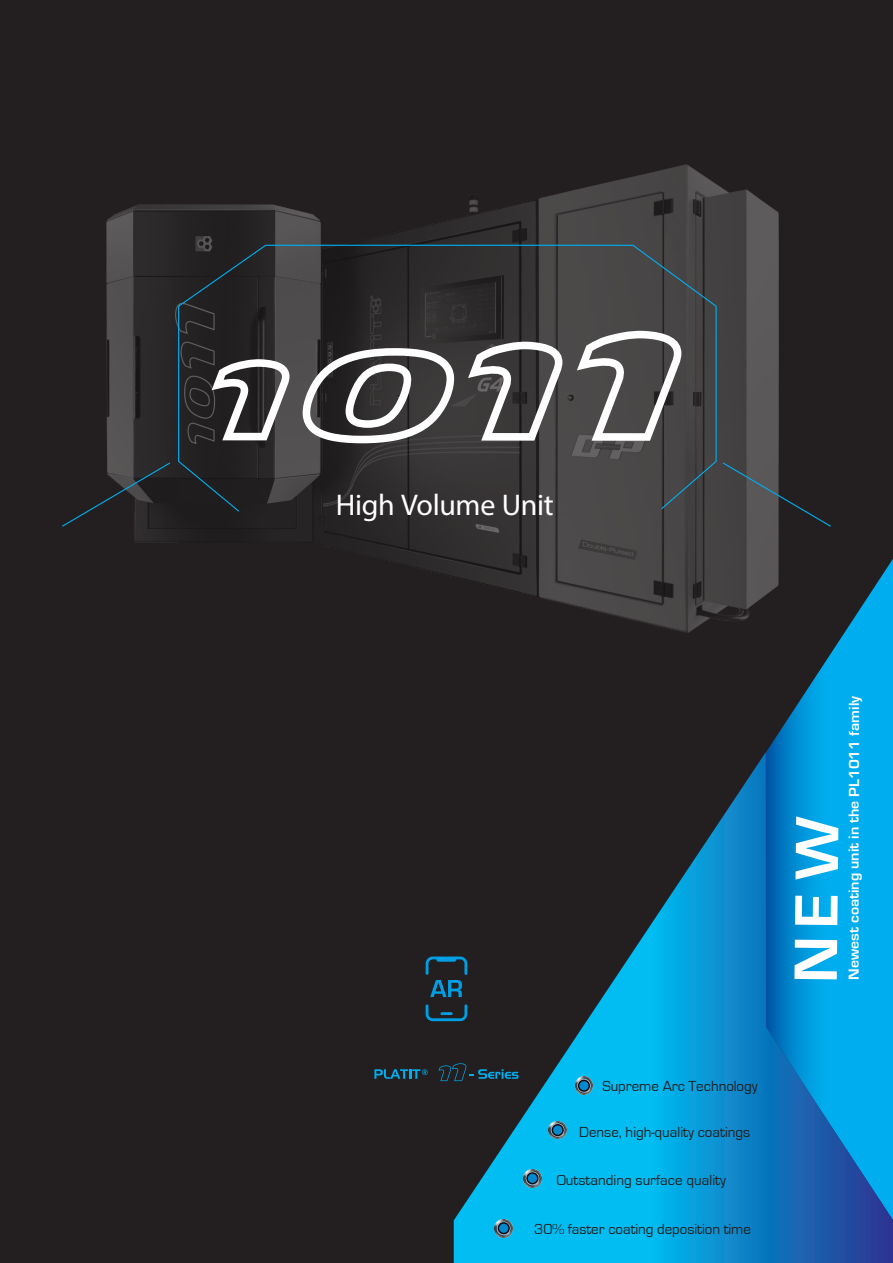
<style>
.page{position:relative;width:893px;height:1263px;background:#231f20}
.page>*{position:absolute;margin:0;border:0;box-sizing:border-box;transform-origin:0 0}
.t1{font:30px "Myriad Pro";letter-spacing:-.015em;color:#fff}
.t2{font:15px "Eurostile";color:#231f20}
.t3{font:700 15px "Eurostile";color:#fafbfb;scale:1.05 1}
</style>
<div class="page">
<img style="left:106px;top:164px;width:673px;height:469px">
<svg style="left:62px;top:244px;width:769px;height:284px"></svg>
<svg style="left:374px;top:1069px;width:54px;height:10px"></svg>
<svg style="left:439px;top:1065px;width:15px;height:16px"></svg>
<svg style="left:426px;top:1004px;width:28px;height:17px"></svg>
<svg style="left:426px;top:956px;width:28px;height:41px"></svg>
<svg style="left:757px;top:559px;width:136px;height:193px"></svg>
<svg style="left:454px;top:752px;width:439px;height:511px"></svg>
<img style="left:549px;top:1121px;width:17px;height:18px">
<svg style="left:551px;top:1123px;width:13px;height:14px"></svg>
<div style="left:552px;top:1125px;width:11px;height:10px;background:#0089cf;border-radius:50%"></div>
<div style="left:552px;top:1124px;width:12px;height:12px;border:2px solid #0f0c12;border-radius:50%"></div>
<img style="left:524px;top:1169px;width:17px;height:18px">
<svg style="left:526px;top:1171px;width:13px;height:14px"></svg>
<div style="left:527px;top:1173px;width:11px;height:11px;background:#0089cf;border-radius:50%"></div>
<div style="left:526px;top:1172px;width:13px;height:12px;border:2px solid #0f0c12;border-radius:50%"></div>
<img style="left:495px;top:1219px;width:17px;height:18px">
<svg style="left:497px;top:1221px;width:13px;height:14px"></svg>
<div style="left:498px;top:1223px;width:11px;height:10px;background:#0089cf;border-radius:50%"></div>
<div style="left:498px;top:1222px;width:12px;height:12px;border:2px solid #0f0c12;border-radius:50%"></div>
<img style="left:575px;top:1077px;width:18px;height:17px">
<svg style="left:577px;top:1079px;width:14px;height:13px"></svg>
<div style="left:579px;top:1080px;width:10px;height:11px;background:#0089cf;border-radius:50%"></div>
<div style="left:578px;top:1080px;width:12px;height:12px;border:2px solid #0f0c12;border-radius:50%"></div>
<svg style="left:794px;top:816px;width:44px;height:163px;background:#00a2e4"></svg>
<h1 class="t1" style="left:336px;top:487px;width:219px">High Volume Unit</h1>
<p class="t2" style="left:602px;top:1078px;width:157px">Supreme Arc Technology</p>
<p class="t2" style="left:579px;top:1124px;width:173px">Dense, high-quality coatings</p>
<p class="t2" style="left:557px;top:1172px;width:171px">Outstanding surface quality</p>
<p class="t2" style="left:534px;top:1221px;width:218px">30% faster coating deposition time</p>
<p class="t3" style="left:846px;top:979px;width:272px;rotate:-90deg">Newest coating unit in the PL1011 family</p>
</div>
